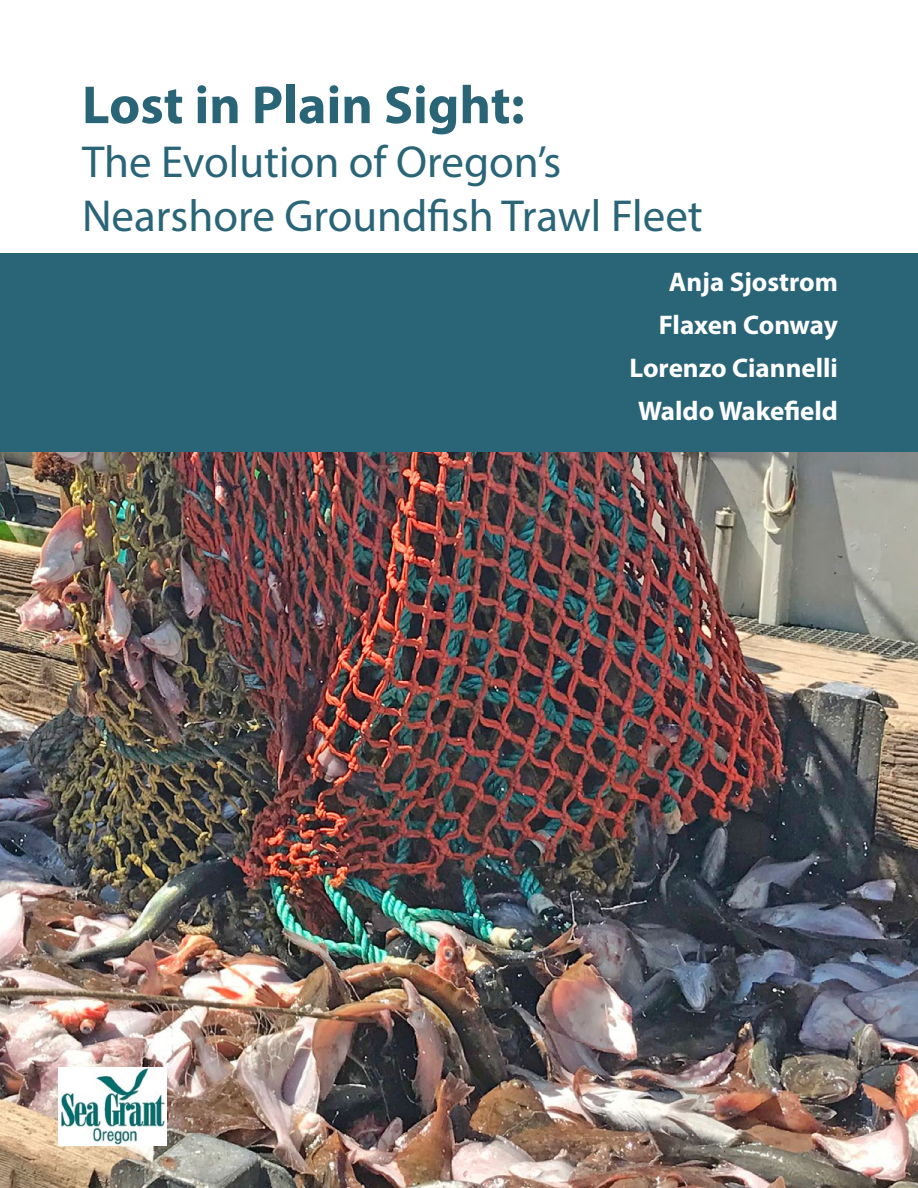
<style>
.page{position:relative;width:918px;height:1188px;background:#fff}
.page>*{position:absolute;margin:0;border:0;box-sizing:border-box;transform-origin:0 0}
.t1{font:700 54px "Myriad Pro";color:#2a6577}
.t2{font:45px "Myriad Pro";color:#2a6577}
.t3{font:700 27px "Myriad Pro";color:#fff}
</style>
<div class="page">
<img style="left:0;top:451px;width:918px;height:737px">
<div style="left:0;top:253px;width:918px;height:198px;background:#2a6577"></div>
<img style="left:58px;top:1068px;width:108px;height:78px">
<p class="t1" style="left:82px;top:70px;width:444px">Lost in Plain Sight:</p>
<p class="t2" style="left:82px;top:134px;width:481px">The Evolution of Oregon’s</p>
<p class="t2" style="left:82px;top:188px;width:622px">Nearshore Groundfish Trawl Fleet</p>
<p class="t3" style="left:669px;top:264px;width:171px">Anja Sjostrom</p>
<p class="t3" style="left:659px;top:307px;width:181px">Flaxen Conway</p>
<p class="t3" style="left:630px;top:350px;width:210px">Lorenzo Ciannelli</p>
<p class="t3" style="left:638px;top:394px;width:201px">Waldo Wakefield</p>
</div>
